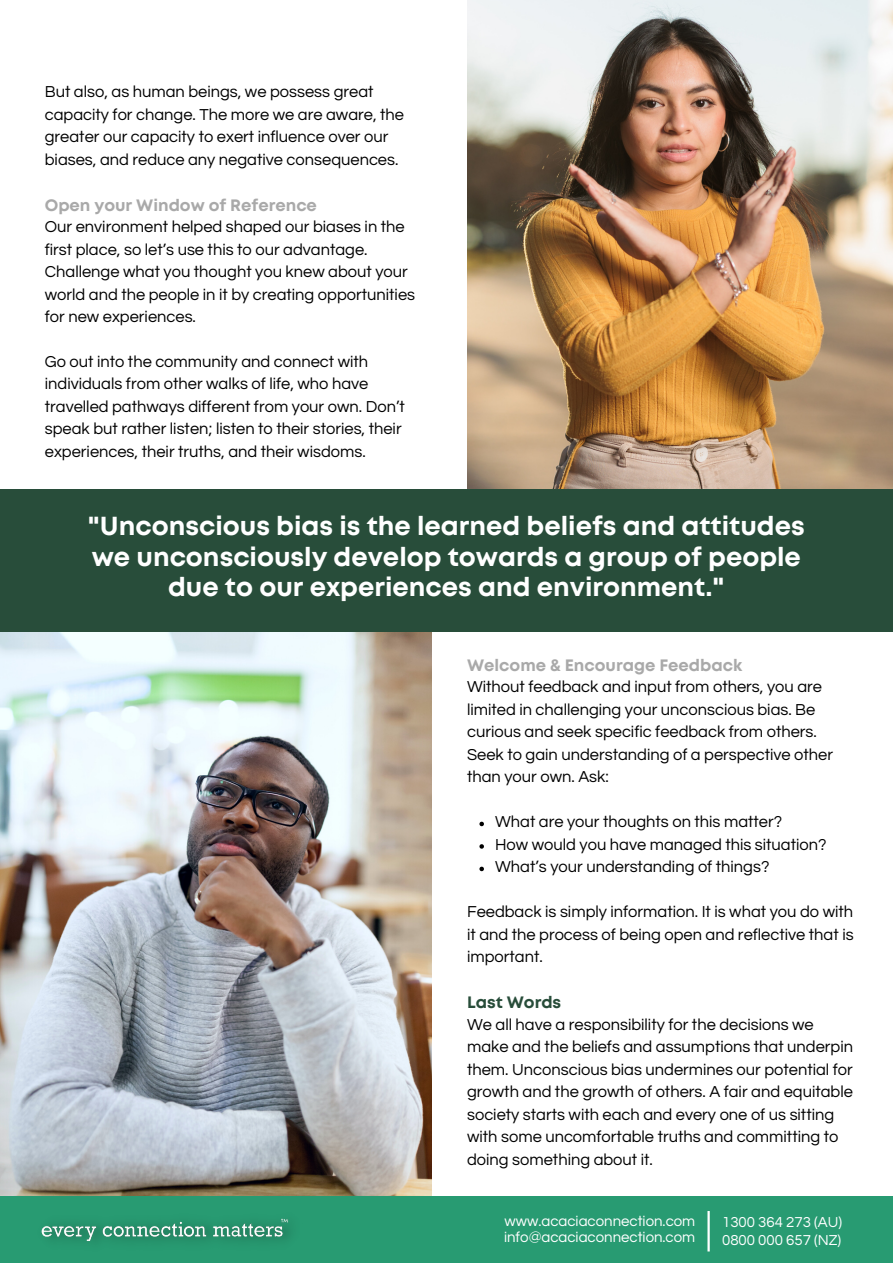
<style>
.page{position:relative;width:893px;height:1264px;background:#fff}
.page>*{position:absolute;margin:0;border:0;box-sizing:border-box;transform-origin:0 0}
.t1{font:700 26.1px/30.3px "Mont";color:#fff;text-align:center}
.t2{font:16.5px/22.5px "Questrial";color:#000}
.t3{font:700 16.5px "Mont";color:#a9a9a9}
.t4{font:700 16.5px "Mont";color:#284d3a}
.t5{font:15px "Questrial";color:#fff}
</style>
<div class="page">
<img style="left:467px;top:0;width:425px;height:489px">
<img style="left:0;top:631px;width:431px;height:565px">
<div style="left:0;top:489px;width:892px;height:142px;background:#284d3a"></div>
<div style="left:0;top:1196px;width:892px;height:66px;background:#289b72"></div>
<img style="left:41px;top:1218px;width:249px;height:23px">
<hr style="left:707px;top:1210px;width:2px;height:41px;background:#fff">
<svg style="left:479px;top:821px;width:5px;height:5px"></svg>
<svg style="left:479px;top:844px;width:5px;height:4px"></svg>
<svg style="left:479px;top:866px;width:5px;height:5px"></svg>
<p class="t2" style="left:45px;top:81px;width:360px">But also, as human beings, we possess great capacity for change. The more we are aware, the greater our capacity to exert influence over our biases, and reduce any negative consequences.</p>
<p class="t3" style="left:45px;top:199px;width:273px">Open your Window of Reference</p>
<p class="t2" style="left:45px;top:216px;width:372px">Our environment helped shaped our biases in the first place, so let’s use this to our advantage.<br>Challenge what you thought you knew about your world and the people in it by creating opportunities for new experiences.</p>
<p class="t2" style="left:45px;top:351px;width:361px">Go out into the community and connect with individuals from other walks of life, who have travelled pathways different from your own. Don’t speak but rather listen; listen to their stories, their experiences, their truths, and their wisdoms.</p>
<p class="t1" style="left:88px;top:513px;width:718px">"Unconscious bias is the learned beliefs and attitudes we unconsciously develop towards a group of people due to our experiences and environment."</p>
<p class="t3" style="left:467px;top:659px;width:277px">Welcome &amp; Encourage Feedback</p>
<p class="t2" style="left:467px;top:676px;width:367px">Without feedback and input from others, you are limited in challenging your unconscious bias. Be curious and seek specific feedback from others.<br>Seek to gain understanding of a perspective other than your own. Ask:</p>
<p class="t2" style="left:495px;top:811px;width:289px">What are your thoughts on this matter?</p>
<p class="t2" style="left:495px;top:833px;width:333px">How would you have managed this situation?</p>
<p class="t2" style="left:495px;top:856px;width:276px">What’s your understanding of things?</p>
<p class="t2" style="left:467px;top:901px;width:388px;text-align:justify">Feedback is simply information. It is what you do with it and the process of being open and reflective that is important.</p>
<p class="t4" style="left:467px;top:996px;width:96px">Last Words</p>
<p class="t2" style="left:467px;top:1013px;width:387px">We all have a responsibility for the decisions we make and the beliefs and assumptions that underpin them. Unconscious bias undermines our potential for growth and the growth of others. A fair and equitable society starts with each and every one of us sitting with some uncomfortable truths and committing to doing something about it.</p>
<p class="t5" style="left:504px;top:1213px;width:192px">www.acaciaconnection.com</p>
<p class="t5" style="left:504px;top:1230px;width:193px">info@acaciaconnection.com</p>
<p class="t5" style="left:722px;top:1214px;width:121px">1300 364 273 (AU)</p>
<p class="t5" style="left:722px;top:1232px;width:121px">0800 000 657 (NZ)</p>
</div>
